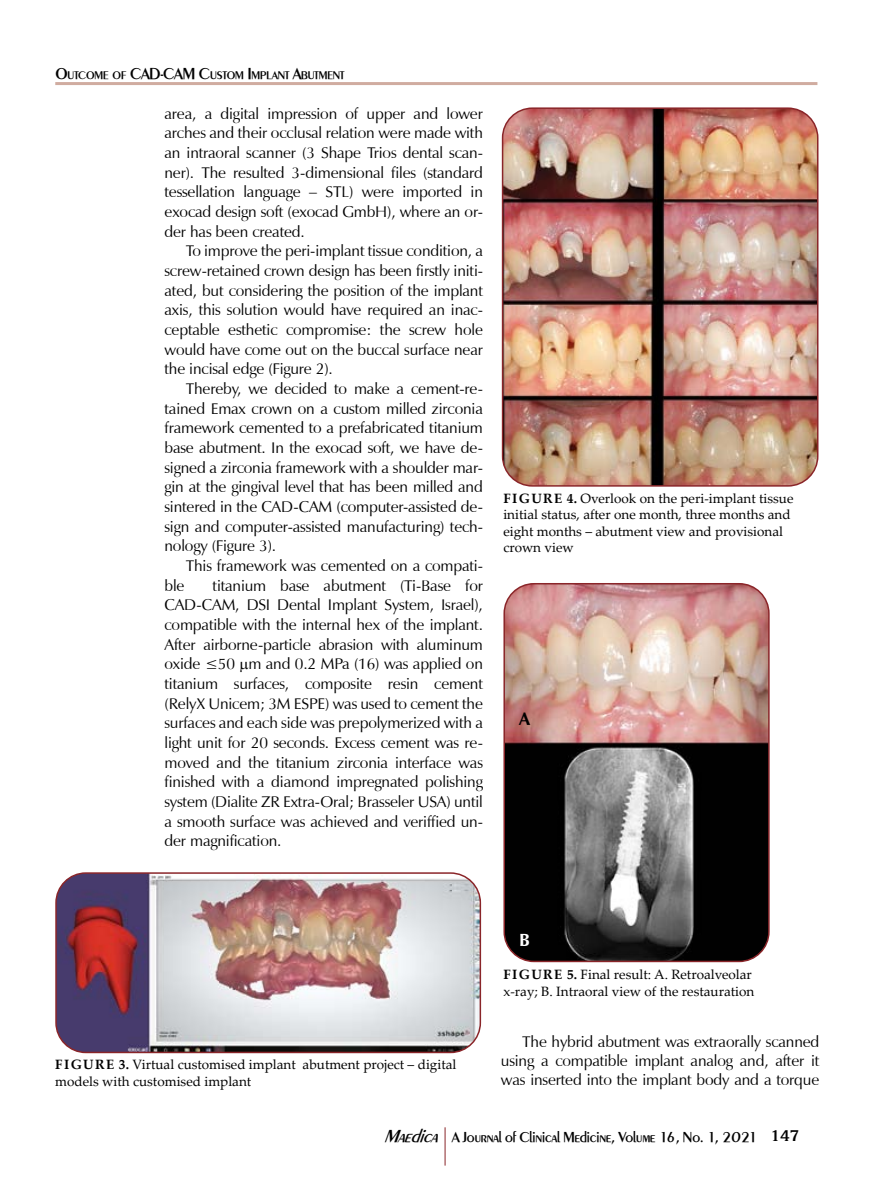
<style>
.page{position:relative;width:893px;height:1191px;background:#fff}
.page>*{position:absolute;margin:0;border:0;box-sizing:border-box;transform-origin:0 0}
.t1{font:700 18px "Z Humanist";color:#000}
.t2{font:700 18px "Z Humanist";color:#fff}
.t3{font:15.75px/19.6px "Z Humanist Normal";letter-spacing:-.01em;color:#000;text-align:justify}
.t4{font:500 15px "Peinaud";letter-spacing:-.005em;color:#000}
.t5{font:13.5px/16.2px "Palatino Linotype";color:#000}
.t6{font:500 11.55px "Peinaud";color:#000}
.s1{font-size:16.5px}
.s2{font-weight:700}
.s3{font-style:italic;font-size:18px}
.s4{font-family:"Korina";font-weight:700}
</style>
<div class="page">
<hr style="left:55px;top:82px;width:762px;height:3px;background:#d0aca0">
<hr style="left:445px;top:1127px;width:1px;height:38px;background:#8a2529">
<img style="left:58px;top:875px;width:422px;height:177px">
<div style="left:55px;top:872px;width:426px;height:181px;border:2px solid #8a2529;border-radius:30px"></div>
<img style="left:503px;top:110px;width:315px;height:376px">
<div style="left:502px;top:107px;width:316px;height:379px;border:2px solid #8a2529;border-radius:30px"></div>
<img style="left:506px;top:586px;width:261px;height:374px">
<div style="left:503px;top:583px;width:267px;height:379px;border:2px solid #8a2529;border-radius:30px"></div>
<p class="t6" style="left:55px;top:68px;width:291px"><span class="s1">O</span>UTCOME OF <span class="s1">CAD-CAM C</span>USTOM <span class="s1">I</span>MPLANT <span class="s1">A</span>BUTMENT</p>
<p class="t3" style="left:165px;top:104px;width:320px">area, a digital impression of upper and lower arches and their occlusal relation were made with an intraoral scanner (3 Shape Trios dental scan&shy;ner). The resulted 3-dimensional files (standard tessellation language – STL) were imported in exocad design soft (exocad GmbH), where an or&shy;der has been created.</p>
<p class="t3" style="left:165px;top:241px;width:320px;text-indent:21px">To improve the peri-implant tissue condition, a screw-retained crown design has been firstly initi&shy;ated, but considering the position of the implant axis, this solution would have required an inac&shy;ceptable esthetic compromise: the screw hole would have come out on the buccal surface near the incisal edge (Figure 2).</p>
<p class="t3" style="left:165px;top:379px;width:320px;text-indent:21px">Thereby, we decided to make a cement-re&shy;tained Emax crown on a custom milled zirconia framework cemented to a prefabricated titanium base abutment. In the exocad soft, we have de&shy;signed a zirconia framework with a shoulder mar&shy;gin at the gingival level that has been milled and sintered in the CAD-CAM (computer-assisted de&shy;sign and computer-assisted manufacturing) tech&shy;nology (Figure 3).</p>
<p class="t3" style="left:186px;top:556px;width:299px">This framework was cemented on a compati-</p>
<p class="t3" style="left:165px;top:576px;width:21px">ble</p>
<p class="t3" style="left:165px;top:576px;width:320px;text-indent:48px">titanium base abutment (Ti-Base for CAD-CAM, DSI Dental Implant System, Israel), compatible with the internal hex of the implant.<br>After airborne-particle abrasion with aluminum oxide ≤50 m and 0.2 MPa (16) was applied on titanium surfaces, composite resin cement (RelyX Unicem; 3M ESPE) was used to cement the surfaces and each side was prepolymerized with a light unit for 20 seconds. Excess cement was re&shy;moved and the titanium zirconia interface was finished with a diamond impregnated polishing system (Dialite ZR Extra-Oral; Brasseler USA) until a smooth surface was achieved and veriffied un&shy;der magnification.</p>
<p class="t5" style="left:503px;top:490px;width:292px"><span class="s2">FIGURE 4.</span> Overlook on the peri-implant tissue initial status, after one month, three months and eight months – abutment view and provisional crown view</p>
<p class="t1" style="left:519px;top:708px;width:12px">A</p>
<p class="t5" style="left:55px;top:1056px;width:403px"><span class="s2">FIGURE 3.</span> Virtual customised implant abutment project – digital models with customised implant</p>
<p class="t2" style="left:519px;top:929px;width:12px">B</p>
<p class="t5" style="left:503px;top:966px;width:252px"><span class="s2">FIGURE 5.</span> Final result: A. Retroalveolar x-ray; B. Intraoral view of the restauration</p>
<p class="t3" style="left:501px;top:1032px;width:320px;line-height:18.9px;text-indent:21px">The hybrid abutment was extraorally scanned using a compatible implant analog and, after it was inserted into the implant body and a torque</p>
<p class="t4" style="left:384px;top:1127px;width:417px"><span class="s3">Maedica</span> A Journal of Clinical Medicine, Volume 16, No. 1, 2021 <span class="s4">147</span></p>
</div>
